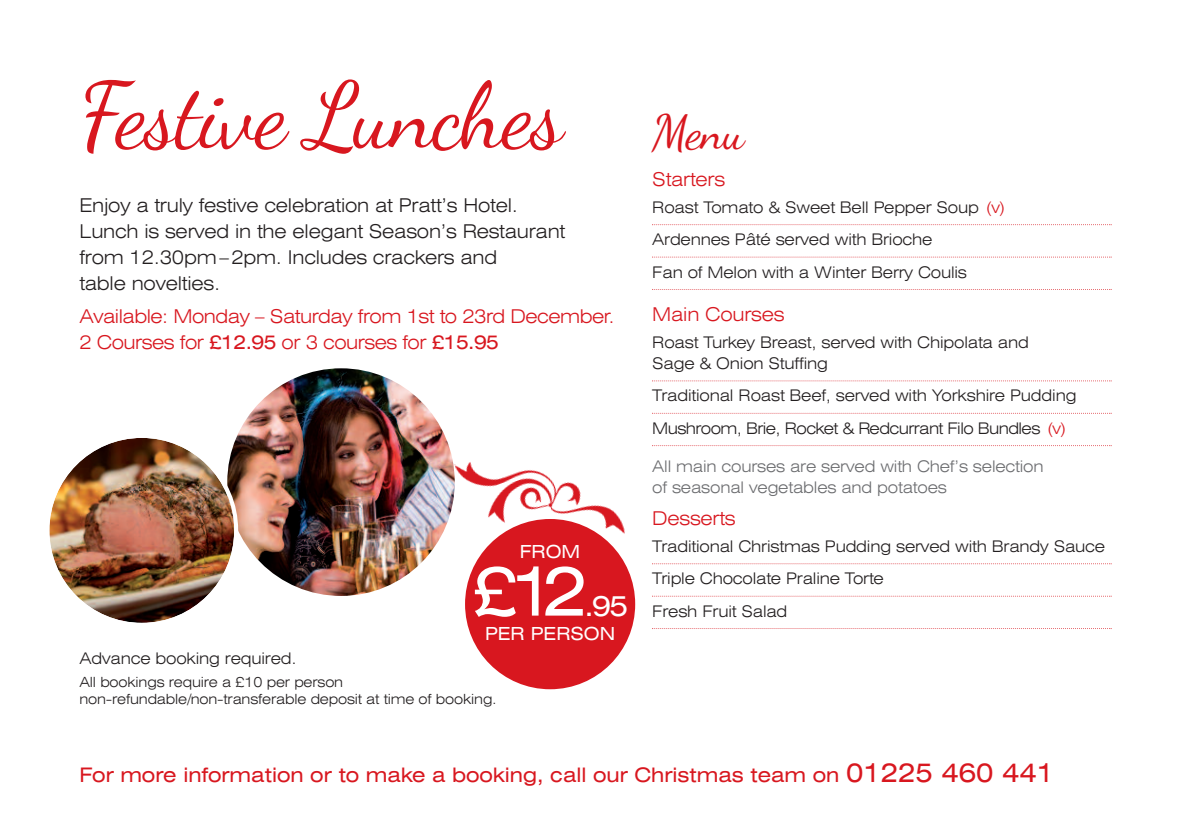
<style>
.page{position:relative;width:1191px;height:840px;background:#fff}
.page>*{position:absolute;margin:0;border:0;box-sizing:border-box;transform-origin:0 0}
.t1{font:92px "Dancing Script";letter-spacing:-.02em;color:#d8171f}
.t2{font:expanded 68px "Swiss 721 BT";color:#fff}
.t3{font:48px "Dancing Script";color:#d8171f}
.t4{font:expanded 28px "Swiss 721 BT";color:#fff}
.t5{font:expanded 20px "Swiss 721 BT";color:#d8171f}
.t6{font:300 expanded 19px/26px "Swiss 721 BT";letter-spacing:-.01em;color:#231f20}
.t7{font:300 expanded 19px/26px "Swiss 721 BT";letter-spacing:-.025em;color:#d8171f}
.t8{font:expanded 18px "Swiss 721 BT";color:#fff}
.t9{font:300 expanded 16px/32.4px "Swiss 721 BT";letter-spacing:-.01em;color:#231f20}
.t10{font:300 expanded 16px/21px "Swiss 721 BT";letter-spacing:-.01em;color:#6c6d70}
.t11{font:300 expanded 14px/17px "Swiss 721 BT";letter-spacing:-.01em;color:#231f20}
.s1{font-weight:400}
.s2{color:#d8171f}
.s3{font-size:26px}
</style>
<div class="page">
<svg style="left:652px;top:224px;width:459px;height:1px"></svg>
<svg style="left:652px;top:256px;width:459px;height:1px"></svg>
<svg style="left:652px;top:289px;width:459px;height:1px"></svg>
<svg style="left:652px;top:380px;width:459px;height:1px"></svg>
<svg style="left:652px;top:412px;width:459px;height:1px"></svg>
<svg style="left:652px;top:445px;width:459px;height:1px"></svg>
<svg style="left:652px;top:563px;width:459px;height:1px"></svg>
<svg style="left:652px;top:595px;width:459px;height:1px"></svg>
<img style="left:227px;top:368px;width:228px;height:227px;border-radius:50%">
<img style="left:49px;top:434px;width:189px;height:189px">
<div style="left:465px;top:518px;width:170px;height:170px;background:#d8171f;border-radius:50%"></div>
<img style="left:452px;top:458px;width:173px;height:86px">
<h1 class="t1" style="left:79px;top:61px;width:486px">Festive Lunches</h1>
<p class="t6" style="left:79px;top:194px;width:487px">Enjoy a truly festive celebration at Pratt’s Hotel.<br>Lunch is served in the elegant Season’s Restaurant from 12.30pm–2pm. Includes crackers and<br>table novelties.</p>
<p class="t7" style="left:79px;top:304px;width:537px">Available: Monday – Saturday from 1st to 23rd December.<br>2 Courses for <span class="s1">£12.95</span> or 3 courses for <span class="s1">£15.95</span></p>
<p class="t8" style="left:520px;top:544px;width:62px">FROM</p>
<h2 class="t2" style="left:472px;top:566px;width:117px">£12</h2>
<h3 class="t4" style="left:584px;top:595px;width:45px">.95</h3>
<p class="t8" style="left:485px;top:626px;width:132px">PER PERSON</p>
<p class="t9" style="left:79px;top:643px;width:219px">Advance booking required.</p>
<p class="t11" style="left:79px;top:674px;width:419px">All bookings require a £10 per person non-refundable/non-transferable deposit at time of booking.</p>
<h3 class="t3" style="left:652px;top:104px;width:94px">Menu</h3>
<p class="t7" style="left:652px;top:168px;width:75px">Starters</p>
<p class="t9" style="left:652px;top:192px;width:354px">Roast Tomato &amp; Sweet Bell Pepper Soup <span class="s2">(v)<br></span>Ardennes Pâté served with Brioche<br>Fan of Melon with a Winter Berry Coulis</p>
<p class="t7" style="left:652px;top:303px;width:134px">Main Courses</p>
<p class="t9" style="left:652px;top:333px;width:378px;line-height:21px">Roast Turkey Breast, served with Chipolata and<br>Sage &amp; Onion Stuffing</p>
<p class="t9" style="left:652px;top:381px;width:426px">Traditional Roast Beef, served with Yorkshire Pudding<br>Mushroom, Brie, Rocket &amp; Redcurrant Filo Bundles <span class="s2">(v)</span></p>
<p class="t10" style="left:652px;top:457px;width:393px">All main courses are served with Chef’s selection of seasonal vegetables and potatoes</p>
<p class="t7" style="left:652px;top:507px;width:85px">Desserts</p>
<p class="t9" style="left:652px;top:531px;width:454px">Traditional Christmas Pudding served with Brandy Sauce<br>Triple Chocolate Praline Torte<br>Fresh Fruit Salad</p>
<p class="t5" style="left:79px;top:767px;width:976px">For more information or to make a booking, call our Christmas team on <span class="s3">01225 460 441</span></p>
</div>
